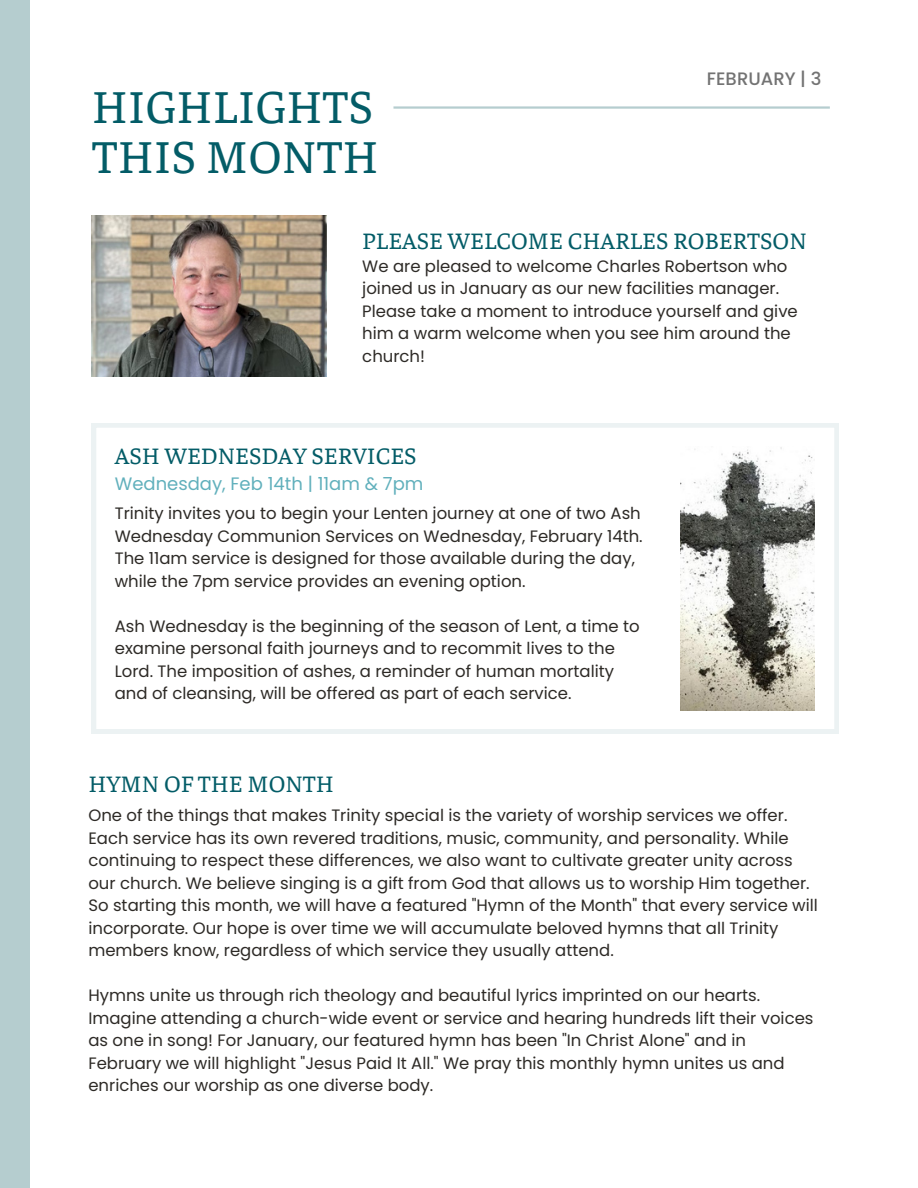
<style>
.page{position:relative;width:918px;height:1188px;background:#fff}
.page>*{position:absolute;margin:0;border:0;box-sizing:border-box;transform-origin:0 0}
.t1{font:48px/49.5px "Faustina";color:#035c67}
.t2{font:24px "Faustina";color:#035c67}
.t3{font:18px "Poppins";color:#61b0bc}
.t4{font:500 18px "Poppins";color:#737373}
.t5{font:16.5px/22.5px "Poppins";color:#2d2a26}
</style>
<div class="page">
<hr style="left:393px;top:106px;width:437px;height:3px;background:#b5cdcf">
<div style="left:0;top:0;width:30px;height:1188px;background:#b5cdcf"></div>
<svg style="left:92px;top:423px;width:747px;height:311px"></svg>
<img style="left:92px;top:216px;width:235px;height:161px">
<img style="left:681px;top:446px;width:133px;height:265px">
<h1 class="t1" style="left:92px;top:79px;width:288px">HIGHLIGHTS<br>THIS MONTH</h1>
<h3 class="t4" style="left:707px;top:66px;width:116px">FEBRUARY | 3</h3>
<h2 class="t2" style="left:362px;top:224px;width:446px">PLEASE WELCOME CHARLES ROBERTSON</h2>
<p class="t5" style="left:362px;top:255px;width:437px">We are pleased to welcome Charles Robertson who joined us in January as our new facilities manager.<br>Please take a moment to introduce yourself and give him a warm welcome when you see him around the church!</p>
<p class="t2" style="left:115px;top:439px;width:303px">ASH WEDNESDAY SERVICES</p>
<p class="t3" style="left:115px;top:471px;width:310px">Wednesday, Feb 14th | 11am &amp; 7pm</p>
<h2 class="t5" style="left:115px;top:502px;width:529px">Trinity invites you to begin your Lenten journey at one of two Ash Wednesday Communion Services on Wednesday, February 14th.<br>The 11am service is designed for those available during the day, while the 7pm service provides an evening option.</h2>
<p class="t5" style="left:115px;top:615px;width:526px">Ash Wednesday is the beginning of the season of Lent, a time to examine personal faith journeys and to recommit lives to the Lord. The imposition of ashes, a reminder of human mortality and of cleansing, will be offered as part of each service.</p>
<h2 class="t2" style="left:88px;top:767px;width:247px">HYMN OF THE MONTH</h2>
<p class="t5" style="left:88px;top:804px;width:731px">One of the things that makes Trinity special is the variety of worship services we offer.<br>Each service has its own revered traditions, music, community, and personality. While continuing to respect these differences, we also want to cultivate greater unity across our church. We believe singing is a gift from God that allows us to worship Him together.<br>So starting this month, we will have a featured "Hymn of the Month" that every service will incorporate. Our hope is over time we will accumulate beloved hymns that all Trinity members know, regardless of which service they usually attend.</p>
<p class="t5" style="left:88px;top:984px;width:727px">Hymns unite us through rich theology and beautiful lyrics imprinted on our hearts.<br>Imagine attending a church-wide event or service and hearing hundreds lift their voices as one in song! For January, our featured hymn has been "In Christ Alone" and in February we will highlight "Jesus Paid It All." We pray this monthly hymn unites us and enriches our worship as one diverse body.</p>
</div>
